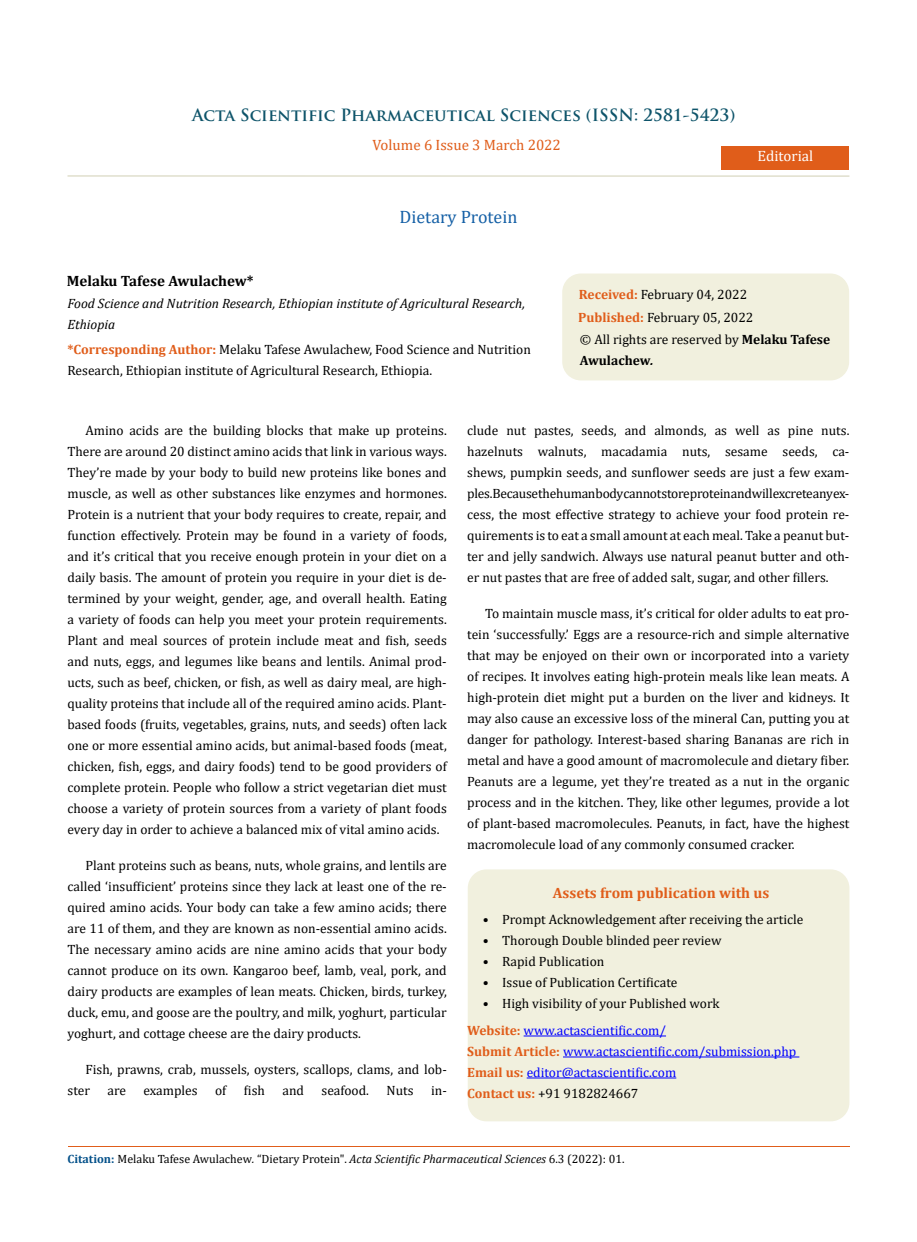
<style>
.page{position:relative;width:917px;height:1242px;background:#fff}
.page>*{position:absolute;margin:0;border:0;box-sizing:border-box;transform-origin:0 0}
.t1{font:18px "Cambria";color:#1560a6}
.t2{font:700 16.5px "Trajan Pro";color:#0e546a}
.t3{font:700 15px "Cambria";color:#e05d1a}
.t4{font:15px "Cambria";color:#e05d1a}
.t5{font:700 15px "Cambria";color:#000}
.t6{font:15px "Cambria";color:#fff}
.t7{font:13.5px/21px "Cambria";color:#000}
.t8{font:13.5px/21px "Cambria";color:#00f}
.t9{font:italic 13.5px/21px "Cambria";color:#000}
.t10{font:12px "Cambria";color:#000}
.s1{font-weight:700;color:#e05d1a}
.s2{font-weight:700}
.s3{font-weight:700;font-style:italic}
.s4{color:#000}
.s5{font-weight:700;color:#035089}
.s6{font-style:italic}
</style>
<div class="page">
<div style="left:721px;top:146px;width:128px;height:24px;background:#e05d1a"></div>
<div style="left:563px;top:274px;width:285px;height:106px;background:#f1f0de;border-radius:18px"></div>
<div style="left:562px;top:274px;width:287px;height:106px;border:2px solid #f1f0de;border-radius:18px"></div>
<div style="left:468px;top:870px;width:380px;height:251px;background:#f1f0de;border-radius:18px"></div>
<div style="left:467px;top:869px;width:382px;height:252px;border:2px solid #f1f0de;border-radius:18px"></div>
<hr style="left:523px;top:1036px;width:143px;height:1px;background:#00f">
<hr style="left:563px;top:1057px;width:236px;height:1px;background:#00f">
<hr style="left:526px;top:1078px;width:150px;height:1px;background:#00f">
<hr style="left:68px;top:1147px;width:781px;height:1px;background:#e05d1a">
<hr style="left:67px;top:175px;width:782px;height:2px;background:#e0dfcd">
<p class="t2" style="left:192px;top:104px;width:545px">Acta Scientific Pharmaceutical Sciences (ISSN: 2581-5423)</p>
<p class="t4" style="left:372px;top:136px;width:190px">Volume 6 Issue 3 March 2022</p>
<h1 class="t1" style="left:399px;top:207px;width:119px">Dietary Protein</h1>
<p class="t6" style="left:757px;top:147px;width:57px">Editorial</p>
<p class="t5" style="left:67px;top:270px;width:188px">Melaku Tafese Awulachew*</p>
<p class="t9" style="left:67px;top:293px;width:459px">Food Science and Nutrition Research, Ethiopian institute of Agricultural Research,<br>Ethiopia</p>
<p class="t7" style="left:67px;top:339px;width:465px"><span class="s1">*Corresponding Author:</span> Melaku Tafese Awulachew, Food Science and Nutrition<br>Research, Ethiopian institute of Agricultural Research, Ethiopia.</p>
<p class="t7" style="left:578px;top:283px;width:177px;line-height:23px"><span class="s1">Received:</span> February 04, 2022<br><span class="s1">Published:</span> February 05, 2022</p>
<p class="t7" style="left:580px;top:328px;width:252px">© All rights are reserved by <span class="s2">Melaku Tafese<br>Awulachew</span><span class="s3">.</span></p>
<p class="t7" style="left:67px;top:420px;width:381px;text-align:justify;text-indent:18px">Amino acids are the building blocks that make up proteins.<br>There are around 20 distinct amino acids that link in various ways.<br>They’re made by your body to build new proteins like bones and muscle, as well as other substances like enzymes and hormones.<br>Protein is a nutrient that your body requires to create, repair, and function effectively. Protein may be found in a variety of foods, and it’s critical that you receive enough protein in your diet on a daily basis. The amount of protein you require in your diet is de&shy;termined by your weight, gender, age, and overall health. Eating a variety of foods can help you meet your protein requirements.<br>Plant and meal sources of protein include meat and fish, seeds and nuts, eggs, and legumes like beans and lentils. Animal prod&shy;ucts, such as beef, chicken, or fish, as well as dairy meal, are high&shy;quality proteins that include all of the required amino acids. Plant&shy;based foods (fruits, vegetables, grains, nuts, and seeds) often lack one or more essential amino acids, but animal-based foods (meat, chicken, fish, eggs, and dairy foods) tend to be good providers of complete protein. People who follow a strict vegetarian diet must choose a variety of protein sources from a variety of plant foods every day in order to achieve a balanced mix of vital amino acids.</p>
<p class="t7" style="left:67px;top:855px;width:381px;text-align:justify;text-indent:18px">Plant proteins such as beans, nuts, whole grains, and lentils are called ‘insufficient’ proteins since they lack at least one of the re&shy;quired amino acids. Your body can take a few amino acids; there are 11 of them, and they are known as non-essential amino acids.<br>The necessary amino acids are nine amino acids that your body cannot produce on its own. Kangaroo beef, lamb, veal, pork, and dairy products are examples of lean meats. Chicken, birds, turkey, duck, emu, and goose are the poultry, and milk, yoghurt, particular yoghurt, and cottage cheese are the dairy products.</p>
<p class="t7" style="left:68px;top:1059px;width:381px;text-indent:18px">Fish, prawns, crab, mussels, oysters, scallops, clams, and lob&shy;ster</p>
<p class="t7" style="left:107px;top:1080px;width:20px">are</p>
<p class="t7" style="left:143px;top:1080px;width:56px">examples</p>
<p class="t7" style="left:215px;top:1080px;width:13px">of</p>
<p class="t7" style="left:244px;top:1080px;width:23px">fish</p>
<p class="t7" style="left:282px;top:1080px;width:23px">and</p>
<p class="t7" style="left:321px;top:1080px;width:49px">seafood.</p>
<p class="t7" style="left:386px;top:1080px;width:29px">Nuts</p>
<p class="t7" style="left:431px;top:1080px;width:17px">in-</p>
<p class="t7" style="left:467px;top:420px;width:384px;text-align:justify">clude nut pastes, seeds, and almonds, as well as pine nuts. hazelnuts walnuts, macadamia nuts, sesame seeds, ca&shy;shews, pumpkin seeds, and sunflower seeds are just a few exam&shy;ples.Becausethehumanbodycannotstoreproteinandwillexcreteanyex&shy;cess, the most effective strategy to achieve your food protein re&shy;quirements is to eat a small amount at each meal. Take a peanut but&shy;ter and jelly sandwich. Always use natural peanut butter and oth&shy;er nut pastes that are free of added salt, sugar, and other fillers.</p>
<p class="t7" style="left:467px;top:603px;width:384px;text-align:justify;text-indent:18px">To maintain muscle mass, it’s critical for older adults to eat pro&shy;tein ‘successfully.’ Eggs are a resource-rich and simple alternative that may be enjoyed on their own or incorporated into a variety of recipes. It involves eating high-protein meals like lean meats. A high-protein diet might put a burden on the liver and kidneys. It may also cause an excessive loss of the mineral Can, putting you at danger for pathology. Interest-based sharing Bananas are rich in metal and have a good amount of macromolecule and dietary fiber.<br>Peanuts are a legume, yet they’re treated as a nut in the organic process and in the kitchen. They, like other legumes, provide a lot of plant-based macromolecules. Peanuts, in fact, have the highest macromolecule load of any commonly consumed cracker.</p>
<p class="t3" style="left:553px;top:883px;width:218px">Assets from publication with us</p>
<p class="t7" style="left:482px;top:909px;width:322px">• Prompt Acknowledgement after receiving the article</p>
<p class="t7" style="left:482px;top:930px;width:240px">• Thorough Double blinded peer review</p>
<p class="t7" style="left:482px;top:951px;width:123px">• Rapid Publication</p>
<p class="t7" style="left:482px;top:972px;width:196px">• Issue of Publication Certificate</p>
<p class="t7" style="left:482px;top:993px;width:238px">• High visibility of your Published work</p>
<p class="t8" style="left:467px;top:1020px;width:330px"><span class="s1">Website:</span> www.actascientific.com/<br><span class="s1">Submit Article:</span> www.actascientific.com/submission.php <span class="s1">Email us:</span> editor@actascientific.com<br><span class="s1">Contact us:</span> <span class="s4">+91 9182824667</span></p>
<p class="t10" style="left:68px;top:1152px;width:558px"><span class="s5">Citation:</span> Melaku Tafese Awulachew<span class="s6">.</span> “Dietary Protein". <span class="s6">Acta Scientific Pharmaceutical Sciences</span> 6.3 (2022): 01.</p>
</div>
